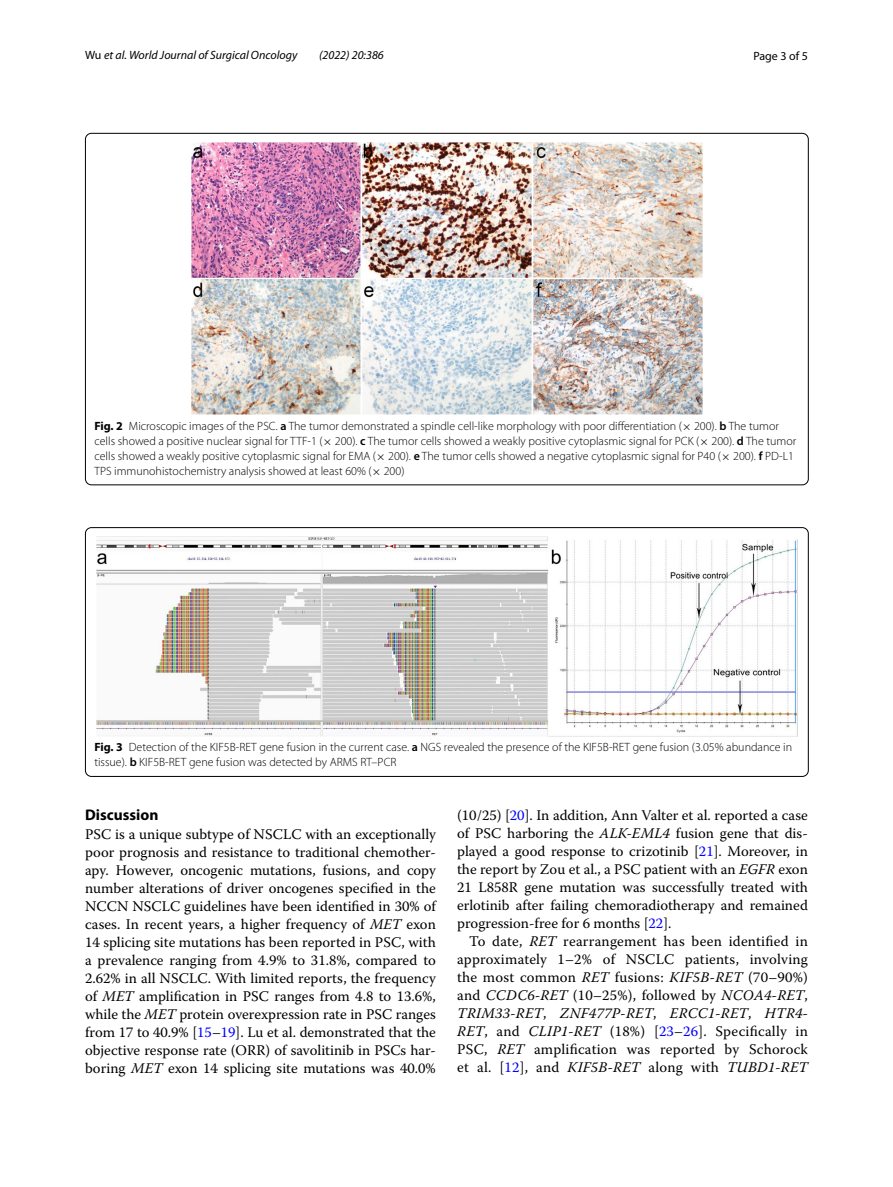
<style>
.page{position:relative;width:893px;height:1187px;background:#fff}
.page>*{position:absolute;margin:0;border:0;box-sizing:border-box;transform-origin:0 0}
.t1{font:700 15.45px "Myriad Pro";color:#000}
.t2{font:14.7px/18px "Warnock Pro";color:#000;text-align:justify}
.t3{font:300 12px/15px "Myriad Pro";color:#000}
.t4{font:italic 12px "Myriad Pro";color:#000}
.t5{font:12px "Myriad Pro";color:#000}
.s1{font-style:normal}
.s2{font-weight:700}
.s3{font-weight:600}
.s4{font-family:"MTSY";font-weight:400}
.s5{font-style:italic}
.s6{color:#00f}
</style>
<div class="page">
<img style="left:192px;top:142px;width:510px;height:273px">
<img style="left:97px;top:536px;width:700px;height:200px">
<div style="left:85px;top:527px;width:723px;height:249px;border:1px solid #000;border-radius:6px"></div>
<p class="t4" style="left:85px;top:48px;width:214px"><span class="s1">Wu</span> et al. World Journal of Surgical Oncology</p>
<p class="t4" style="left:319px;top:48px;width:66px">(2022) 20:386</p>
<p class="t5" style="left:753px;top:48px;width:56px">Page 3 of 5</p>
<p class="t3" style="left:94px;top:418px;width:703px"><span class="s2">Fig. 2</span> Microscopic images of the PSC. <span class="s3">a</span> The tumor demonstrated a spindle cell-like morphology with poor differentiation (<span class="s4">×</span> 200). <span class="s3">b</span> The tumor cells showed a positive nuclear signal for TTF-1 (<span class="s4">×</span> 200). <span class="s3">c</span> The tumor cells showed a weakly positive cytoplasmic signal for PCK (<span class="s4">×</span> 200). <span class="s3">d</span> The tumor cells showed a weakly positive cytoplasmic signal for EMA (<span class="s4">×</span> 200). <span class="s3">e</span> The tumor cells showed a negative cytoplasmic signal for P40 (<span class="s4">×</span> 200). <span class="s3">f</span> PD-L1<br>TPS immunohistochemistry analysis showed at least 60% (<span class="s4">×</span> 200)</p>
<p class="t3" style="left:94px;top:739px;width:699px"><span class="s2">Fig. 3</span> Detection of the KIF5B-RET gene fusion in the current case. <span class="s3">a</span> NGS revealed the presence of the KIF5B-RET gene fusion (3.05% abundance in tissue). <span class="s3">b</span> KIF5B-RET gene fusion was detected by ARMS RT–PCR</p>
<p class="t1" style="left:85px;top:805px;width:75px">Discussion</p>
<p class="t2" style="left:85px;top:824px;width:352px">PSC is a unique subtype of NSCLC with an exceptionally poor prognosis and resistance to traditional chemother&shy;apy. However, oncogenic mutations, fusions, and copy number alterations of driver oncogenes specified in the NCCN NSCLC guidelines have been identified in 30% of cases. In recent years, a higher frequency of <span class="s5">MET</span> exon 14 splicing site mutations has been reported in PSC, with a prevalence ranging from 4.9% to 31.8%, compared to 2.62% in all NSCLC. With limited reports, the frequency of <span class="s5">MET</span> amplification in PSC ranges from 4.8 to 13.6%, while the <span class="s5">MET</span> protein overexpression rate in PSC ranges from 17 to 40.9% [<span class="s6">15</span>–<span class="s6">19</span>]. Lu et al. demonstrated that the objective response rate (ORR) of savolitinib in PSCs har&shy;boring <span class="s5">MET</span> exon 14 splicing site mutations was 40.0%</p>
<p class="t2" style="left:457px;top:805px;width:352px">(10/25) [<span class="s6">20</span>]. In addition, Ann Valter et al. reported a case of PSC harboring the <span class="s5">ALK-EML4</span> fusion gene that dis&shy;played a good response to crizotinib [<span class="s6">21</span>]. Moreover, in the report by Zou et al., a PSC patient with an <span class="s5">EGFR</span> exon 21 L858R gene mutation was successfully treated with erlotinib after failing chemoradiotherapy and remained progression-free for 6 months [<span class="s6">22</span>].</p>
<p class="t2" style="left:457px;top:931px;width:352px;text-indent:12px">To date, <span class="s5">RET</span> rearrangement has been identified in approximately 1–2% of NSCLC patients, involving the most common <span class="s5">RET</span> fusions: <span class="s5">KIF5B-RET</span> (70–90%) and <span class="s5">CCDC6-RET</span> (10–25%), followed by <span class="s5">NCOA4-RET</span>, <span class="s5">TRIM33-RET</span>, <span class="s5">ZNF477P-RET</span>, <span class="s5">ERCC1-RET</span>, <span class="s5">HTR4- RET</span>, and <span class="s5">CLIP1-RET</span> (18%) [<span class="s6">23</span>–<span class="s6">26</span>]. Specifically in PSC, <span class="s5">RET</span> amplification was reported by Schorock et al. [<span class="s6">12</span>], and <span class="s5">KIF5B-RET</span> along with <span class="s5">TUBD1-RET</span></p>
</div>
